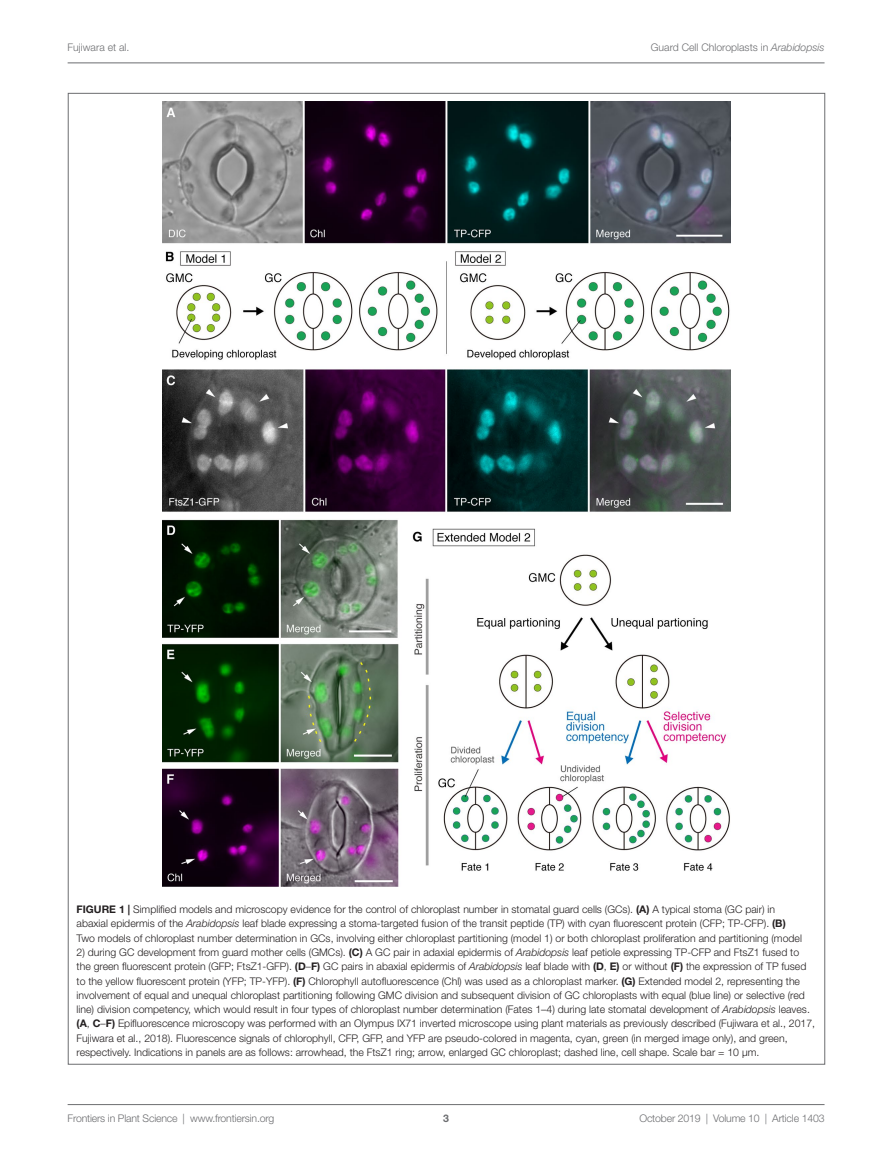
<style>
.page{position:relative;width:893px;height:1170px;background:#fff}
.page>*{position:absolute;margin:0;border:0;box-sizing:border-box;transform-origin:0 0}
.FC{font:300 10.5px/14.2px "Helvetica Neue LT Std";color:#231f20}
.DVA{font:300 10.5px "Helvetica Neue LT Std";letter-spacing:-.015em;color:#6c6d70}
.t1{font:700 10.5px "Helvetica Neue LT Std";color:#6c6d70}
.s1{font-style:italic}
.s2{font-weight:700}
</style>
<div class="page">
<hr style="left:68px;top:63px;width:756px;height:1px;background:#6c6d70">
<hr style="left:68px;top:1104px;width:756px;height:1px;background:#6c6d70">
<img style="left:163px;top:102px;width:567px;height:784px">
<p class="DVA" style="left:68px;top:41px;width:63px">Fujiwara et al.</p>
<p class="DVA" style="left:651px;top:41px;width:175px">Guard Cell Chloroplasts in <span class="s1">Arabidopsis</span></p>
<p class="FC" style="left:77px;top:902px;width:727px"><span class="s2">FIGURE 1 |</span> Simplified models and microscopy evidence for the control of chloroplast number in stomatal guard cells (GCs). <span class="s2">(A)</span> A typical stoma (GC pair) in abaxial epidermis of the <span class="s1">Arabidopsis</span> leaf blade expressing a stoma-targeted fusion of the transit peptide (TP) with cyan fluorescent protein (CFP; TP-CFP). <span class="s2">(B)<br></span>Two models of chloroplast number determination in GCs, involving either chloroplast partitioning (model 1) or both chloroplast proliferation and partitioning (model</p>
<p class="FC" style="left:77px;top:945px;width:740px">2) during GC development from guard mother cells (GMCs). <span class="s2">(C)</span> A GC pair in adaxial epidermis of <span class="s1">Arabidopsis</span> leaf petiole expressing TP-CFP and FtsZ1 fused to the green fluorescent protein (GFP; FtsZ1-GFP). <span class="s2">(D</span>–<span class="s2">F)</span> GC pairs in abaxial epidermis of <span class="s1">Arabidopsis</span> leaf blade with <span class="s2">(D</span>, <span class="s2">E)</span> or without <span class="s2">(F)</span> the expression of TP fused to the yellow fluorescent protein (YFP; TP-YFP). <span class="s2">(F)</span> Chlorophyll autofluorescence (Chl) was used as a chloroplast marker. <span class="s2">(G)</span> Extended model 2, representing the involvement of equal and unequal chloroplast partitioning following GMC division and subsequent division of GC chloroplasts with equal (blue line) or selective (red line) division competency, which would result in four types of chloroplast number determination (Fates 1–4) during late stomatal development of <span class="s1">Arabidopsis</span> leaves. <span class="s2">(A</span>, <span class="s2">C</span>–<span class="s2">F)</span> Epifluorescence microscopy was performed with an Olympus IX71 inverted microscope using plant materials as previously described (Fujiwara et al., 2017, Fujiwara et al., 2018). Fluorescence signals of chlorophyll, CFP, GFP, and YFP are pseudo-colored in magenta, cyan, green (in merged image only), and green, respectively. Indications in panels are as follows: arrowhead, the FtsZ1 ring; arrow, enlarged GC chloroplast; dashed line, cell shape. Scale bar = 10 µm.</p>
<p class="DVA" style="left:68px;top:1111px;width:208px">Frontiers in Plant Science | www.frontiersin.org</p>
<p class="DVA" style="left:639px;top:1111px;width:187px">October 2019 | Volume 10 | Article 1403</p>
<p class="t1" style="left:443px;top:1111px;width:7px">3</p>
</div>
